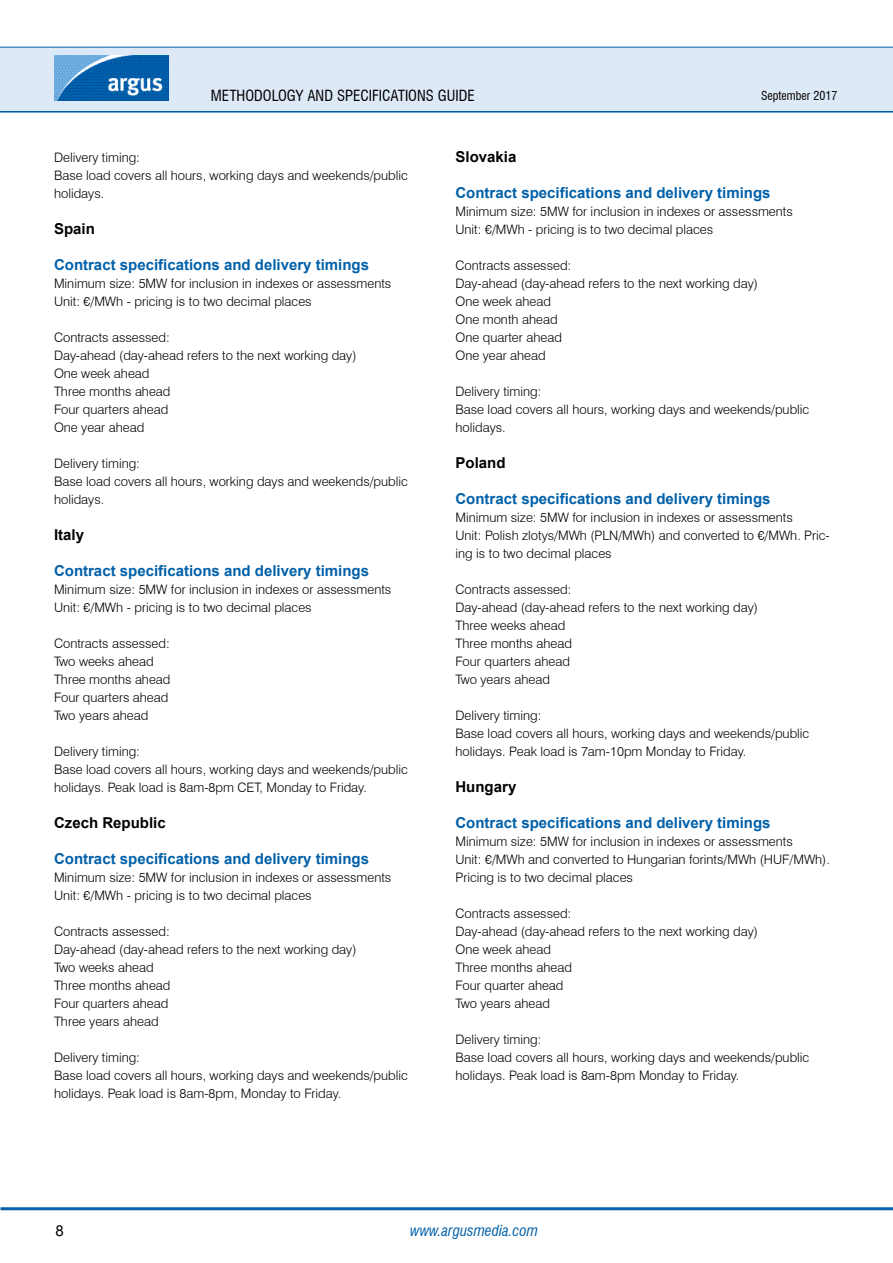
<style>
.page{position:relative;width:893px;height:1263px;background:#fff}
.page>*{position:absolute;margin:0;border:0;box-sizing:border-box;transform-origin:0 0}
.t1{font:700 15px "Arial";color:#0060a9}
.t2{font:700 15px "Arial";color:#000}
.t3{font:condensed 15px "Swiss 721 BT";color:#000}
.t4{font:italic condensed 15px "Swiss 721 BT";color:#0060a9}
.t5{font:15px "Arial";color:#000}
.t6{font:300 13.05px/18px "Swiss 721 BT";color:#000}
.t7{font:condensed 12px "Swiss 721 BT";color:#000}
</style>
<div class="page">
<hr style="left:0;top:110px;width:893px;height:3px;background:#0060a9">
<div style="left:0;top:47px;width:893px;height:64px;background:#dee9f7"></div>
<hr style="left:0;top:47px;width:893px;height:1px;background:#0060a9">
<img style="left:54px;top:56px;width:115px;height:45px">
<hr style="left:1px;top:1207px;width:892px;height:3px;background:#0060a9">
<p class="t3" style="left:211px;top:86px;width:264px">METHODOLOGY AND SPECIFICATIONS GUIDE</p>
<p class="t7" style="left:761px;top:88px;width:78px">SEPTEMBER 2017</p>
<p class="t6" style="left:54px;top:148px;width:355px">Delivery timing:<br>Base load covers all hours, working days and weekends/public holidays.</p>
<p class="t2" style="left:54px;top:219px;width:42px">Spain</p>
<p class="t1" style="left:54px;top:255px;width:317px">Contract specifications and delivery timings</p>
<p class="t6" style="left:54px;top:274px;width:339px">Minimum size: 5MW for inclusion in indexes or assessments<br>Unit: €/MWh - pricing is to two decimal places</p>
<p class="t6" style="left:54px;top:328px;width:304px">Contracts assessed:<br>Day-ahead (day-ahead refers to the next working day)<br>One week ahead<br>Three months ahead<br>Four quarters ahead<br>One year ahead</p>
<p class="t6" style="left:54px;top:454px;width:355px">Delivery timing:<br>Base load covers all hours, working days and weekends/public holidays.</p>
<p class="t2" style="left:54px;top:525px;width:32px">Italy</p>
<p class="t1" style="left:54px;top:561px;width:317px">Contract specifications and delivery timings</p>
<p class="t6" style="left:54px;top:580px;width:339px">Minimum size: 5MW for inclusion in indexes or assessments<br>Unit: €/MWh - pricing is to two decimal places</p>
<p class="t6" style="left:54px;top:634px;width:118px">Contracts assessed:<br>Two weeks ahead<br>Three months ahead<br>Four quarters ahead<br>Two years ahead</p>
<p class="t6" style="left:54px;top:742px;width:355px">Delivery timing:<br>Base load covers all hours, working days and weekends/public holidays. Peak load is 8am-8pm CET, Monday to Friday.</p>
<p class="t2" style="left:54px;top:813px;width:113px">Czech Republic</p>
<p class="t1" style="left:54px;top:849px;width:317px">Contract specifications and delivery timings</p>
<p class="t6" style="left:54px;top:868px;width:339px">Minimum size: 5MW for inclusion in indexes or assessments<br>Unit: €/MWh - pricing is to two decimal places</p>
<p class="t6" style="left:54px;top:922px;width:304px">Contracts assessed:<br>Day-ahead (day-ahead refers to the next working day)<br>Two weeks ahead<br>Three months ahead<br>Four quarters ahead<br>Three years ahead</p>
<p class="t6" style="left:54px;top:1048px;width:355px">Delivery timing:<br>Base load covers all hours, working days and weekends/public holidays. Peak load is 8am-8pm, Monday to Friday.</p>
<p class="t2" style="left:455px;top:147px;width:62px">Slovakia</p>
<p class="t1" style="left:455px;top:183px;width:317px">Contract specifications and delivery timings</p>
<p class="t6" style="left:455px;top:202px;width:339px">Minimum size: 5MW for inclusion in indexes or assessments<br>Unit: €/MWh - pricing is to two decimal places</p>
<p class="t6" style="left:455px;top:256px;width:304px">Contracts assessed:<br>Day-ahead (day-ahead refers to the next working day)<br>One week ahead<br>One month ahead<br>One quarter ahead<br>One year ahead</p>
<p class="t6" style="left:455px;top:382px;width:355px">Delivery timing:<br>Base load covers all hours, working days and weekends/public holidays.</p>
<p class="t2" style="left:455px;top:453px;width:52px">Poland</p>
<p class="t1" style="left:455px;top:489px;width:317px">Contract specifications and delivery timings</p>
<p class="t6" style="left:455px;top:508px;width:376px">Minimum size: 5MW for inclusion in indexes or assessments<br>Unit: Polish zlotys/MWh (PLN/MWh) and converted to €/MWh. Pric&shy;ing is to two decimal places</p>
<p class="t6" style="left:455px;top:580px;width:304px">Contracts assessed:<br>Day-ahead (day-ahead refers to the next working day)<br>Three weeks ahead<br>Three months ahead<br>Four quarters ahead<br>Two years ahead</p>
<p class="t6" style="left:455px;top:706px;width:355px">Delivery timing:<br>Base load covers all hours, working days and weekends/public holidays. Peak load is 7am-10pm Monday to Friday.</p>
<p class="t2" style="left:455px;top:777px;width:62px">Hungary</p>
<p class="t1" style="left:455px;top:813px;width:317px">Contract specifications and delivery timings</p>
<p class="t6" style="left:455px;top:832px;width:376px">Minimum size: 5MW for inclusion in indexes or assessments<br>Unit: €/MWh and converted to Hungarian forints/MWh (HUF/MWh).<br>Pricing is to two decimal places</p>
<p class="t6" style="left:455px;top:904px;width:304px">Contracts assessed:<br>Day-ahead (day-ahead refers to the next working day)<br>One week ahead<br>Three months ahead<br>Four quarter ahead<br>Two years ahead</p>
<p class="t6" style="left:455px;top:1030px;width:355px">Delivery timing:<br>Base load covers all hours, working days and weekends/public holidays. Peak load is 8am-8pm Monday to Friday.</p>
<p class="t5" style="left:55px;top:1220px;width:10px">8</p>
<p class="t4" style="left:410px;top:1221px;width:129px">www.argusmedia.com</p>
</div>
